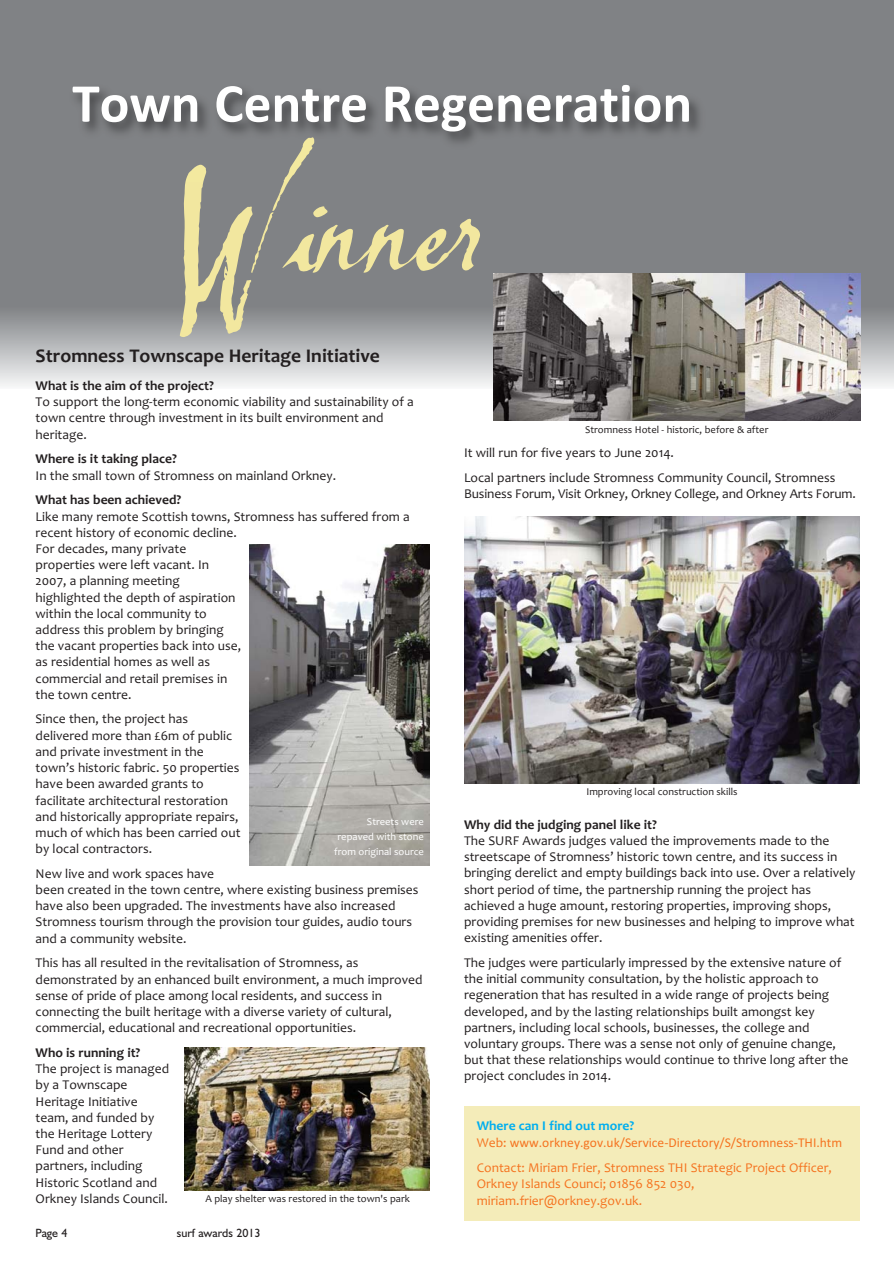
<style>
.page{position:relative;width:894px;height:1264px;background:#fff}
.page>*{position:absolute;margin:0;border:0;box-sizing:border-box;transform-origin:0 0}
.t1{font:165px "Lassigue D Mato";letter-spacing:-.025em;color:#f2e79f;scale:1.17 1}
.t2{font:700 55.35px "Calibri";color:#fff}
.t3{font:700 19.5px "Candara";color:#231f20}
.t4{font:13.5px/16.2px "Candara";color:#231f20}
.t5{font:13.5px/16.8px "Candara";color:#f47421}
.t6{font:700 13.5px "Candara";color:#231f20}
.t7{font:13.5px "Calibri";color:#f47421}
.t8{font:700 13.5px "Candara";color:#00aeef}
.t9{font:12px "Humanist 521 BT";color:#231f20}
.t10{font:10.5px "Candara";color:#231f20}
.t11{font:10.5px/15px "Candara";color:#fff;text-align:right}
.s1{font-family:"Candara"}
</style>
<div class="page">
<div style="left:464px;top:1106px;width:395px;height:115px;background:#f4ecb9"></div>
<hr style="left:893px;top:0;width:1px;height:353px;background:#808285">
<svg style="left:893px;top:314px;width:1px;height:72px"></svg>
<div style="left:0;top:0;width:893px;height:353px;background:#808285"></div>
<div style="left:0;top:307px;width:893px;height:81px;background:linear-gradient(to bottom,#808286,#f6f6f7)"></div>
<img style="left:185px;top:1047px;width:244px;height:143px">
<img style="left:250px;top:545px;width:180px;height:320px">
<img style="left:493px;top:274px;width:366px;height:146px">
<img style="left:464px;top:516px;width:395px;height:267px">
<img style="left:76px;top:90px;width:624px;height:91px">
<img style="left:198px;top:137px;width:116px;height:44px">
<h2 class="t2" style="left:72px;top:84px;width:621px">Town Centre Regeneration</h2>
<h1 class="t1" style="left:167px;top:115px;width:271px">Winner</h1>
<h3 class="t3" style="left:36px;top:349px;width:345px">Stromness Townscape Heritage Initiative</h3>
<p class="t6" style="left:36px;top:381px;width:180px">What is the aim of the project?</p>
<p class="t4" style="left:36px;top:395px;width:379px">To support the long-term economic viability and sustainability of a town centre through investment in its built environment and heritage.</p>
<p class="t6" style="left:36px;top:454px;width:143px">Where is it taking place?</p>
<p class="t4" style="left:36px;top:468px;width:302px">In the small town of Stromness on mainland Orkney.</p>
<p class="t6" style="left:36px;top:495px;width:147px">What has been achieved?</p>
<p class="t4" style="left:36px;top:509px;width:375px">Like many remote Scottish towns, Stromness has suffered from a recent history of economic decline.<br>For decades, many private<br>properties were left vacant. In<br>2007, a planning meeting<br>highlighted the depth of aspiration<br>within the local community to<br>address this problem by bringing<br>the vacant properties back into use,<br>as residential homes as well as<br>commercial and retail premises in<br>the town centre.</p>
<p class="t4" style="left:36px;top:712px;width:206px">Since then, the project has delivered more than £6m of public and private investment in the town’s historic fabric. 50 properties have been awarded grants to facilitate architectural restoration and historically appropriate repairs, much of which has been carried out by local contractors.</p>
<p class="t4" style="left:36px;top:866px;width:384px">New live and work spaces have<br>been created in the town centre, where existing business premises have also been upgraded. The investments have also increased Stromness tourism through the provision tour guides, audio tours and a community website.</p>
<p class="t4" style="left:36px;top:956px;width:388px">This has all resulted in the revitalisation of Stromness, as demonstrated by an enhanced built environment, a much improved sense of pride of place among local residents, and success in connecting the built heritage with a diverse variety of cultural, commercial, educational and recreational opportunities.</p>
<p class="t6" style="left:36px;top:1047px;width:106px">Who is running it?</p>
<p class="t4" style="left:36px;top:1062px;width:135px">The project is managed by a Townscape<br>Heritage Initiative team, and funded by the Heritage Lottery<br>Fund and other partners, including<br>Historic Scotland and<br>Orkney Islands Council.</p>
<p class="t11" style="left:334px;top:815px;width:91px">Streets were repaved with stone from original source</p>
<p class="t10" style="left:205px;top:1195px;width:206px">A play shelter was restored in the town's park</p>
<p class="t9" style="left:36px;top:1228px;width:33px">Page 4</p>
<p class="t9" style="left:177px;top:1228px;width:85px">surf awards 2013</p>
<p class="t10" style="left:584px;top:426px;width:185px">Stromness Hotel - historic, before &amp; after</p>
<p class="t4" style="left:464px;top:441px;width:373px;line-height:24.8px">It will run for five years to June 2014.<br>Local partners include Stromness Community Council, Stromness</p>
<p class="t4" style="left:464px;top:487px;width:393px">Business Forum, Visit Orkney, Orkney College, and Orkney Arts Forum.</p>
<p class="t10" style="left:586px;top:788px;width:153px">Improving local construction skills</p>
<p class="t6" style="left:464px;top:819px;width:194px">Why did the judging panel like it?</p>
<p class="t4" style="left:464px;top:834px;width:393px">The SURF Awards judges valued the improvements made to the streetscape of Stromness’ historic town centre, and its success in bringing derelict and empty buildings back into use. Over a relatively short period of time, the partnership running the project has achieved a huge amount, restoring properties, improving shops, providing premises for new businesses and helping to improve what existing amenities offer.</p>
<p class="t4" style="left:464px;top:956px;width:386px">The judges were particularly impressed by the extensive nature of the initial community consultation, by the holistic approach to regeneration that has resulted in a wide range of projects being developed, and by the lasting relationships built amongst key partners, including local schools, businesses, the college and voluntary groups. There was a sense not only of genuine change, but that these relationships would continue to thrive long after the project concludes in 2014.</p>
<p class="t8" style="left:476px;top:1121px;width:159px">Where can I find out more?</p>
<p class="t7" style="left:476px;top:1134px;width:367px"><span class="s1">Web:</span> www.orkney.gov.uk/Service-Directory/S/Stromness-THI.htm</p>
<p class="t5" style="left:476px;top:1160px;width:356px">Contact: Miriam Frier, Stromness THI Strategic Project Officer,<br>Orkney Islands Counci; 01856 852 030, miriam.frier@orkney.gov.uk.</p>
</div>
